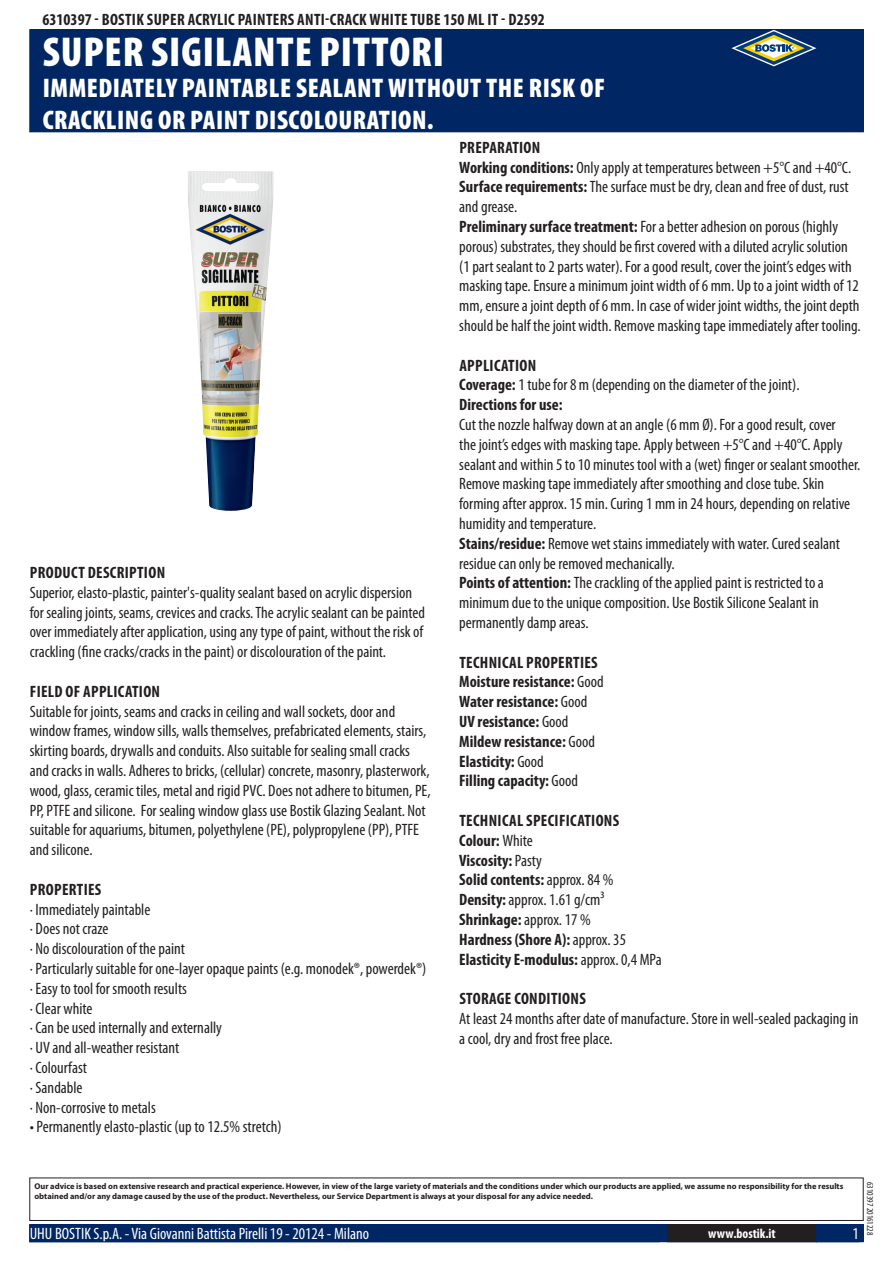
<style>
.page{position:relative;width:893px;height:1263px;background:#fff}
.page>*{position:absolute;margin:0;border:0;box-sizing:border-box;transform-origin:0 0}
.PageHeader{font:900 condensed 42px "Myriad Pro";letter-spacing:.02em;color:#fff}
.PageSubheader{font:900 condensed 27px/32.4px "Myriad Pro";letter-spacing:.02em;color:#fff}
.Regular{font:condensed 16.5px/19.8px "Myriad Pro";color:#231f20}
.Regular-2{font:700 condensed 16.5px "Myriad Pro";color:#231f20}
.TOCItem{font:700 condensed 16.5px "Myriad Pro";letter-spacing:.02em;color:#231f20}
.ContactData{font:condensed 16.5px "Myriad Pro";color:#fff}
.URL{font:700 condensed 13.5px "Myriad Pro";color:#fff}
.Revisie{font:condensed 9px "Myriad Pro";color:#231f20}
.Disclaimer{font:700 8.4px/10.1px "Myriad Pro";color:#231f20}
.s1{font-weight:700}
.s2{font-weight:400}
</style>
<div class="page">
<div style="left:30px;top:30px;width:833px;height:102px;background:#002663"></div>
<svg style="left:731px;top:30px;width:85px;height:36px"></svg>
<div style="left:29px;top:1177px;width:835px;height:44px;border:1px solid #231f20"></div>
<div style="left:30px;top:1225px;width:833px;height:17px;background:#002663"></div>
<div style="left:29px;top:1224px;width:835px;height:18px;border:1px solid #002663"></div>
<div style="left:668px;top:1225px;width:148px;height:17px;background:#231f20"></div>
<div style="left:667px;top:1224px;width:150px;height:18px;border:1px solid #231f20"></div>
<img style="left:188px;top:171px;width:85px;height:340px">
<p class="TOCItem" style="left:43px;top:9px;width:504px">6310397 - Bostik Super Acrylic Painters Anti-Crack White Tube 150 ml IT - D2592</p>
<p class="PageHeader" style="left:43px;top:25px;width:403px">SUPER SIGILANTE PITTORI</p>
<p class="PageSubheader" style="left:43px;top:71px;width:564px">IMMEDIATELY PAINTABLE SEALANT WITHOUT THE RISK OF<br>CRACKLING OR PAINT DISCOLOURATION.</p>
<p class="TOCItem" style="left:30px;top:562px;width:137px">Product description</p>
<p class="Regular" style="left:30px;top:582px;width:397px">Superior, elasto-plastic, painter's-quality sealant based on acrylic dispersion for sealing joints, seams, crevices and cracks. The acrylic sealant can be painted over immediately after application, using any type of paint, without the risk of crackling (fine cracks/cracks in the paint) or discolouration of the paint.</p>
<p class="TOCItem" style="left:30px;top:681px;width:132px">Field of application</p>
<p class="Regular" style="left:30px;top:701px;width:402px">Suitable for joints, seams and cracks in ceiling and wall sockets, door and window frames, window sills, walls themselves, prefabricated elements, stairs, skirting boards, drywalls and conduits. Also suitable for sealing small cracks and cracks in walls. Adheres to bricks, (cellular) concrete, masonry, plasterwork, wood, glass, ceramic tiles, metal and rigid PVC. Does not adhere to bitumen, PE, PP, PTFE and silicone. For sealing window glass use Bostik Glazing Sealant. Not suitable for aquariums, bitumen, polyethylene (PE), polypropylene (PP), PTFE and silicone.</p>
<p class="TOCItem" style="left:30px;top:879px;width:73px">Properties</p>
<p class="Regular" style="left:30px;top:899px;width:398px">· Immediately paintable<br>· Does not craze<br>· No discolouration of the paint<br>· Particularly suitable for one-layer opaque paints (e.g. monodek®, powerdek®) · Easy to tool for smooth results<br>· Clear white<br>· Can be used internally and externally<br>· UV and all-weather resistant<br>· Colourfast<br>· Sandable<br>· Non-corrosive to metals</p>
<p class="Regular" style="left:30px;top:1117px;width:253px">• Permanently elasto-plastic (up to 1 2.5% stretch)</p>
<p class="TOCItem" style="left:459px;top:137px;width:83px">Preparation</p>
<p class="Regular" style="left:459px;top:157px;width:393px"><span class="s1">Working conditions:</span> Only apply at temperatures between +5°C and +40°C.</p>
<p class="Regular" style="left:459px;top:177px;width:391px"><span class="s1">Surface requirements:</span> The surface must be dry, clean and free of dust, rust and grease.</p>
<p class="Regular" style="left:459px;top:216px;width:403px"><span class="s1">Preliminary surface treatment:</span> For a better adhesion on porous (highly porous) substrates, they should be first covered with a diluted acrylic solution<br>(1 part sealant to 2 parts water). For a good result, cover the joint’s edges with masking tape. Ensure a minimum joint width of 6 mm. Up to a joint width of 1 2 mm, ensure a joint depth of 6 mm. In case of wider joint widths, the joint depth should be half the joint width. Remove masking tape immediately after tooling.</p>
<p class="TOCItem" style="left:459px;top:355px;width:78px">Application</p>
<p class="Regular" style="left:459px;top:375px;width:342px"><span class="s1">Coverage:</span> 1 tube for 8 m (depending on the diameter of the joint).</p>
<p class="Regular-2" style="left:459px;top:394px;width:105px">Directions for use:</p>
<p class="Regular" style="left:459px;top:414px;width:403px">Cut the nozzle halfway down at an angle (6 mm Ø). For a good result, cover<br>the joint’s edges with masking tape. Apply between +5°C and +40°C. Apply sealant and within 5 to 1 0 minutes tool with a (wet) finger or sealant smoother.<br>Remove masking tape immediately after smoothing and close tube. Skin forming after approx. 1 5 min. Curing 1 mm in 24 hours, depending on relative humidity and temperature.</p>
<p class="Regular" style="left:459px;top:533px;width:382px"><span class="s1">Stains/residue:</span> Remove wet stains immediately with water. Cured sealant residue can only be removed mechanically.</p>
<p class="Regular" style="left:459px;top:573px;width:366px"><span class="s1">Points of attention:</span> The crackling of the applied paint is restricted to a minimum due to the unique composition. Use Bostik Silicone Sealant in permanently damp areas.</p>
<p class="TOCItem" style="left:459px;top:652px;width:140px">Technical properties</p>
<p class="Regular-2" style="left:459px;top:671px;width:146px">Moisture resistance: <span class="s2">Good</span></p>
<p class="Regular-2" style="left:459px;top:691px;width:130px">Water resistance: <span class="s2">Good</span></p>
<p class="Regular-2" style="left:459px;top:711px;width:111px">UV resistance: <span class="s2">Good</span></p>
<p class="Regular-2" style="left:459px;top:731px;width:137px">Mildew resistance: <span class="s2">Good</span></p>
<p class="Regular-2" style="left:459px;top:751px;width:86px">Elasticity: <span class="s2">Good</span></p>
<p class="Regular-2" style="left:459px;top:770px;width:120px">Filling capacity: <span class="s2">Good</span></p>
<p class="TOCItem" style="left:459px;top:810px;width:161px">Technical specifications</p>
<p class="Regular-2" style="left:459px;top:830px;width:75px">Colour: <span class="s2">White</span></p>
<p class="Regular-2" style="left:459px;top:850px;width:84px">Viscosity: <span class="s2">Pasty</span></p>
<p class="Regular-2" style="left:459px;top:869px;width:156px">Solid contents: <span class="s2">approx. 84 %</span></p>
<p class="Regular" style="left:459px;top:890px;width:147px"><span class="s1">Density:</span> approx. 1 .61 g/cm³</p>
<p class="Regular-2" style="left:459px;top:909px;width:133px">Shrinkage: <span class="s2">approx. 1 7 %</span></p>
<p class="Regular-2" style="left:459px;top:929px;width:168px">Hardness (Shore A): <span class="s2">approx. 35</span></p>
<p class="Regular-2" style="left:459px;top:949px;width:204px">Elasticity E-modulus: <span class="s2">approx. 0,4 MPa</span></p>
<p class="TOCItem" style="left:459px;top:988px;width:128px">Storage conditions</p>
<p class="Regular" style="left:459px;top:1008px;width:401px">At least 24 months after date of manufacture. Store in well-sealed packaging in a cool, dry and frost free place.</p>
<p class="Disclaimer" style="left:34px;top:1181px;width:810px">Our advice is based on extensive research and practical experience. However, in view of the large variety of materials and the conditions under which our products are applied, we assume no responsibility for the results obtained and/or any damage caused by the use of the product. Nevertheless, our Service Department is always at your disposal for any advice needed.</p>
<p class="ContactData" style="left:30px;top:1224px;width:341px">UHU BOSTIK S.p.A. - Via Giovanni Battista Pirelli 1 9 - 201 24 - Milano</p>
<p class="URL" style="left:708px;top:1225px;width:69px">www.bostik.it</p>
<p class="Revisie" style="left:875px;top:1182px;width:55px;rotate:90deg">631 0397 201 61 228</p>
</div>
